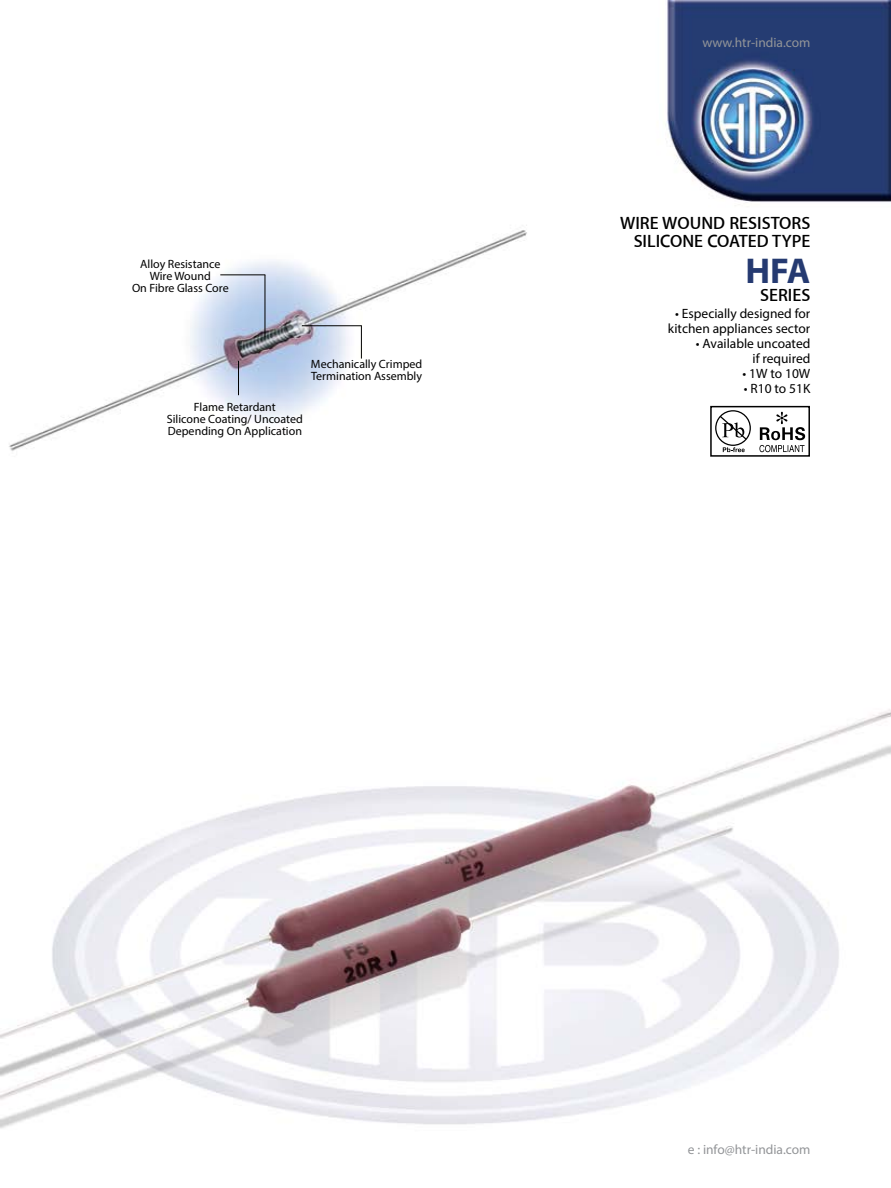
<style>
.page{position:relative;width:891px;height:1188px;background:#fff}
.page>*{position:absolute;margin:0;border:0;box-sizing:border-box;transform-origin:0 0}
.t1{font:700 36px "Myriad Pro";color:#253a71}
.t2{font:600 18px/18px "Myriad Set";color:#000;text-align:right}
.t3{font:13.5px/15px "Myriad Pro";color:#000;text-align:center}
.t4{font:13.5px "Myriad Pro";color:#939598}
.t5{font:12px/12px "Myriad Pro";color:#000;text-align:center}
</style>
<div class="page">
<img style="left:0;top:0;width:891px;height:1129px">
<hr style="left:238px;top:361px;width:1px;height:34px;background:#000">
<hr style="left:265px;top:275px;width:1px;height:63px;background:#000">
<hr style="left:302px;top:325px;width:59px;height:1px;background:#000">
<hr style="left:361px;top:325px;width:1px;height:34px;background:#000">
<hr style="left:220px;top:274px;width:45px;height:1px;background:#000">
<div style="left:712px;top:408px;width:43px;height:48px;background:#fff"></div>
<div style="left:710px;top:406px;width:100px;height:51px;border:2px solid #000"></div>
<svg style="left:715px;top:410px;width:36px;height:42px"></svg>
<svg style="left:759px;top:412px;width:46px;height:40px"></svg>
<p class="t5" style="left:132px;top:258px;width:98px">Alloy Resistance<br>Wire Wound<br>On Fibre Glass Core</p>
<p class="t5" style="left:167px;top:401px;width:138px">Flame Retardant<br>Silicone Coating/ Uncoated<br>Depending On Application</p>
<p class="t5" style="left:311px;top:357px;width:113px;text-align:left">Mechanically Crimped<br>Termination Assembly</p>
<p class="t4" style="left:702px;top:34px;width:110px">www.htr-india.com</p>
<h2 class="t2" style="left:620px;top:214px;width:192px">WIRE WOUND RESISTORS<br>SILICONE COATED TYPE</h2>
<h1 class="t1" style="left:745px;top:248px;width:66px">HFA</h1>
<h2 class="t2" style="left:760px;top:286px;width:52px">SERIES</h2>
<p class="t3" style="left:668px;top:306px;width:144px">• Especially designed for kitchen appliances sector</p>
<p class="t3" style="left:696px;top:336px;width:116px;text-align:right">• Available uncoated if required</p>
<p class="t3" style="left:743px;top:366px;width:69px">• 1W to 10W</p>
<p class="t3" style="left:744px;top:381px;width:68px">• R10 to 51K</p>
<p class="t4" style="left:688px;top:1141px;width:124px">e : info@htr-india.com</p>
</div>
